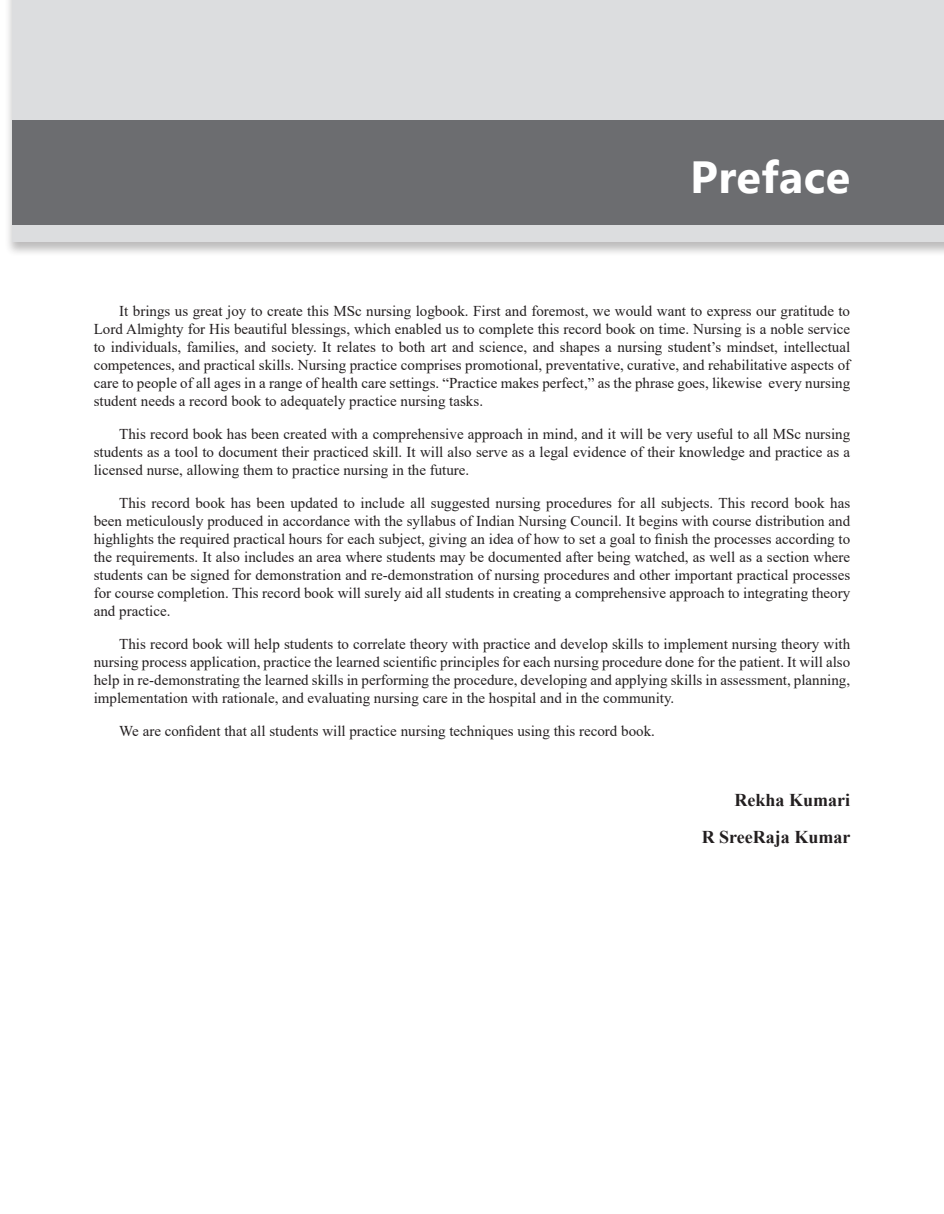
<style>
.page{position:relative;width:944px;height:1214px;background:#fff}
.page>*{position:absolute;margin:0;border:0;box-sizing:border-box;transform-origin:0 0}
.t1{font:700 45px "Gisha";letter-spacing:.01em;color:#fff}
.Text-1{font:700 18px "Times New Roman";color:#231f20}
.Text-1-2{font:15px/18px "Times New Roman";color:#231f20;text-align:justify}
</style>
<div class="page">
<div style="left:5px;top:0;width:939px;height:257px;background:#231f20;opacity:.3"></div>
<div style="left:13px;top:0;width:931px;height:242px;background:#dcdddf"></div>
<div style="left:13px;top:120px;width:931px;height:105px;background:#6c6d70"></div>
<p class="t1" style="left:690px;top:151px;width:161px">Preface</p>
<p class="Text-1-2" style="left:94px;top:302px;width:758px;text-indent:26px">It brings us great joy to create this MSc nursing logbook. First and foremost, we would want to express our gratitude to Lord Almighty for His beautiful blessings, which enabled us to complete this record book on time. Nursing is a noble service to individuals, families, and society. It relates to both art and science, and shapes a nursing student’s mindset, intellectual competences, and practical skills. Nursing practice comprises promotional, preventative, curative, and rehabilitative aspects of care to people of all ages in a range of health care settings. “Practice makes perfect,” as the phrase goes, likewise every nursing student needs a record book to adequately practice nursing tasks.</p>
<p class="Text-1-2" style="left:94px;top:425px;width:758px;text-indent:26px">This record book has been created with a comprehensive approach in mind, and it will be very useful to all MSc nursing students as a tool to document their practiced skill. It will also serve as a legal evidence of their knowledge and practice as a licensed nurse, allowing them to practice nursing in the future.</p>
<p class="Text-1-2" style="left:94px;top:494px;width:758px;text-indent:26px">This record book has been updated to include all suggested nursing procedures for all subjects. This record book has been meticulously produced in accordance with the syllabus of Indian Nursing Council. It begins with course distribution and highlights the required practical hours for each subject, giving an idea of how to set a goal to finish the processes according to the requirements. It also includes an area where students may be documented after being watched, as well as a section where students can be signed for demonstration and re-demonstration of nursing procedures and other important practical processes for course completion. This record book will surely aid all students in creating a comprehensive approach to integrating theory and practice.</p>
<p class="Text-1-2" style="left:94px;top:635px;width:758px;text-indent:26px">This record book will help students to correlate theory with practice and develop skills to implement nursing theory with nursing process application, practice the learned scientific principles for each nursing procedure done for the patient. It will also help in re-demonstrating the learned skills in performing the procedure, developing and applying skills in assessment, planning, implementation with rationale, and evaluating nursing care in the hospital and in the community.</p>
<p class="Text-1-2" style="left:119px;top:722px;width:537px">We are confident that all students will practice nursing techniques using this record book.</p>
<p class="Text-1" style="left:734px;top:787px;width:117px">Rekha Kumari</p>
<p class="Text-1" style="left:701px;top:823px;width:150px">R SreeRaja Kumar</p>
</div>
